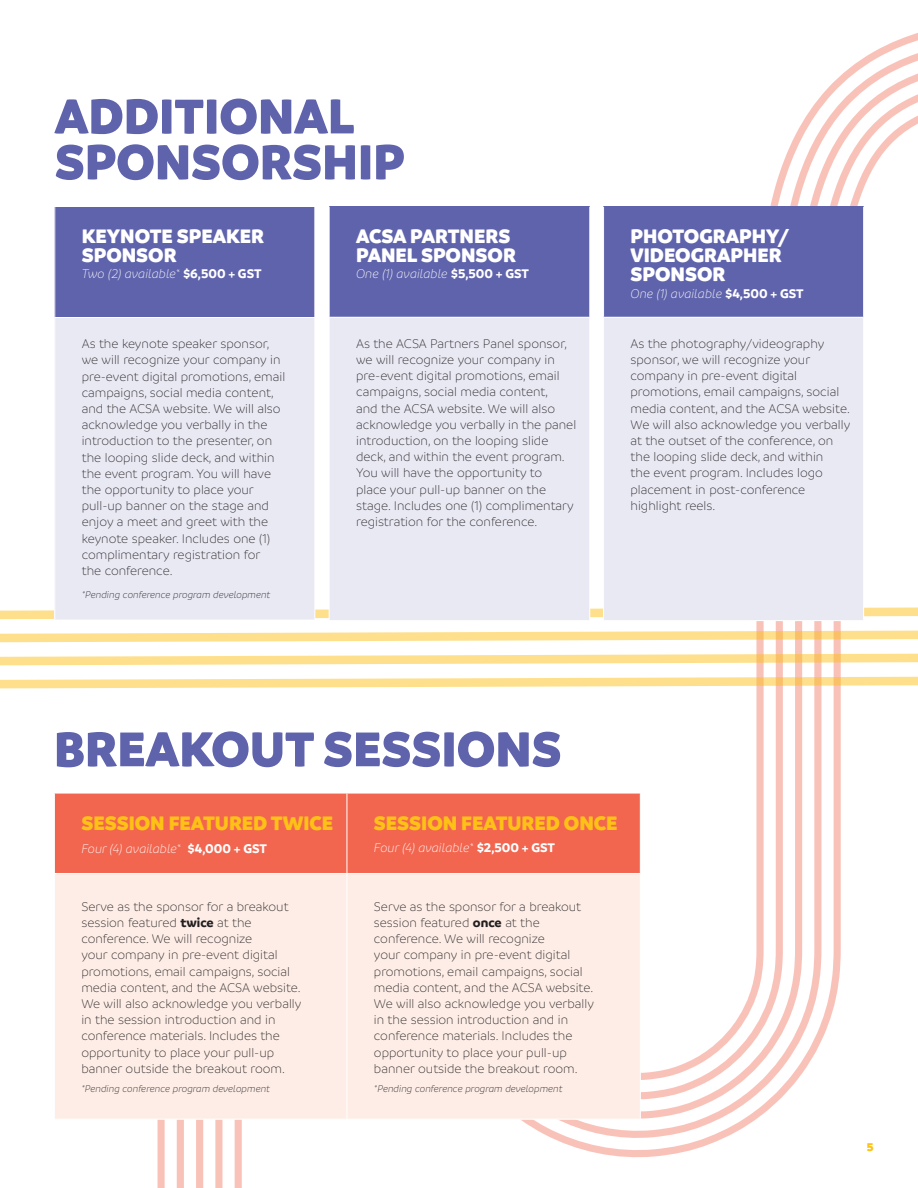
<style>
.page{position:relative;width:918px;height:1188px;background:#fff}
.page>*{position:absolute;margin:0;border:0;box-sizing:border-box;transform-origin:0 0}
.Body{font:900 52.5px "Branding";color:#5f63ac}
.Body-2{font:900 21px/19.2px "Branding";color:#fff}
.Body-3{font:900 21px "Branding";color:#fec216}
.Body-4{font:300 13.5px/16.2px "Branding";color:#231f20}
.Body-5{font:italic 300 13.5px "Branding";color:#fff}
.t1{font:900 12px "Branding";color:#fec216}
.Body-6{font:italic 300 10.5px "Branding";color:#231f20}
.s1{font-weight:700;font-style:normal}
.s2{font-weight:700}
</style>
<div class="page">
<svg style="left:196px;top:1120px;width:8px;height:68px"></svg>
<svg style="left:215px;top:1120px;width:20px;height:68px"></svg>
<svg style="left:235px;top:1120px;width:7px;height:68px"></svg>
<svg style="left:529px;top:33px;width:389px;height:1049px"></svg>
<svg style="left:0;top:676px;width:918px;height:12px"></svg>
<svg style="left:0;top:653px;width:918px;height:12px"></svg>
<svg style="left:0;top:630px;width:918px;height:12px"></svg>
<svg style="left:0;top:607px;width:918px;height:12px"></svg>
<div style="left:55px;top:207px;width:260px;height:111px;background:#5f63ac"></div>
<div style="left:55px;top:318px;width:260px;height:302px;background:#e9e9f4"></div>
<hr style="left:314px;top:207px;width:1px;height:110px;background:#fff">
<hr style="left:54px;top:317px;width:261px;height:1px;background:#fff">
<hr style="left:54px;top:318px;width:1px;height:302px;background:#fff">
<hr style="left:314px;top:318px;width:1px;height:302px;background:#fff">
<div style="left:329px;top:207px;width:261px;height:110px;background:#5f63ac"></div>
<div style="left:329px;top:317px;width:261px;height:304px;background:#e9e9f4"></div>
<hr style="left:329px;top:207px;width:1px;height:110px;background:#fff">
<hr style="left:589px;top:207px;width:1px;height:110px;background:#fff">
<hr style="left:329px;top:317px;width:261px;height:1px;background:#fff">
<hr style="left:329px;top:318px;width:1px;height:302px;background:#fff">
<hr style="left:589px;top:318px;width:1px;height:302px;background:#fff">
<hr style="left:329px;top:620px;width:261px;height:1px;background:#fff">
<div style="left:55px;top:794px;width:585px;height:79px;background:#f26650"></div>
<div style="left:55px;top:874px;width:585px;height:245px;background:#fdede6"></div>
<hr style="left:347px;top:794px;width:1px;height:79px;background:#fff">
<hr style="left:640px;top:794px;width:1px;height:79px;background:#fff">
<hr style="left:347px;top:873px;width:294px;height:1px;background:#fff">
<hr style="left:347px;top:874px;width:1px;height:245px;background:#fff">
<hr style="left:640px;top:874px;width:1px;height:245px;background:#fff">
<div style="left:604px;top:207px;width:260px;height:110px;background:#5f63ac"></div>
<div style="left:604px;top:317px;width:260px;height:304px;background:#e9e9f4"></div>
<hr style="left:603px;top:207px;width:1px;height:110px;background:#fff">
<hr style="left:863px;top:207px;width:1px;height:110px;background:#fff">
<hr style="left:603px;top:317px;width:261px;height:1px;background:#fff">
<hr style="left:603px;top:318px;width:1px;height:302px;background:#fff">
<hr style="left:863px;top:318px;width:1px;height:302px;background:#fff">
<hr style="left:603px;top:620px;width:261px;height:1px;background:#fff">
<p class="Body" style="left:55px;top:85px;width:301px">ADDITIONAL</p>
<p class="Body" style="left:55px;top:131px;width:351px">SPONSORSHIP</p>
<p class="Body-2" style="left:82px;top:226px;width:184px">KEYNOTE SPEAKER<br>SPONSOR</p>
<p class="Body-5" style="left:82px;top:267px;width:181px">Two (2) available* <span class="s1">$6,500 + GST</span></p>
<p class="Body-4" style="left:82px;top:336px;width:205px">As the keynote speaker sponsor, we will recognize your company in pre-event digital promotions, email campaigns, social media content, and the ACSA website. We will also acknowledge you verbally in the introduction to the presenter, on the looping slide deck, and within the event program. You will have the opportunity to place your pull-up banner on the stage and enjoy a meet and greet with the keynote speaker. Includes one (1) complimentary registration for<br>the conference.</p>
<p class="Body-6" style="left:82px;top:589px;width:190px">*Pending conference program development</p>
<p class="Body-2" style="left:356px;top:226px;width:161px">ACSA PARTNERS<br>PANEL SPONSOR</p>
<p class="Body-5" style="left:356px;top:267px;width:174px">One (1) available <span class="s1">$5,500 + GST</span></p>
<p class="Body-4" style="left:356px;top:336px;width:222px">As the ACSA Partners Panel sponsor, we will recognize your company in pre-event digital promotions, email campaigns, social media content,<br>and the ACSA website. We will also acknowledge you verbally in the panel introduction, on the looping slide deck, and within the event program.<br>You will have the opportunity to<br>place your pull-up banner on the stage. Includes one (1) complimentary registration for the conference.</p>
<p class="Body-2" style="left:631px;top:226px;width:161px">PHOTOGRAPHY/<br>VIDEOGRAPHER<br>SPONSOR</p>
<p class="Body-5" style="left:631px;top:286px;width:175px">One (1) available <span class="s1">$4,500 + GST</span></p>
<p class="Body-4" style="left:631px;top:336px;width:221px">As the photography/videography sponsor, we will recognize your company in pre-event digital promotions, email campaigns, social media content, and the ACSA website.<br>We will also acknowledge you verbally at the outset of the conference, on the looping slide deck, and within<br>the event program. Includes logo placement in post-conference highlight reels.</p>
<p class="Body" style="left:54px;top:718px;width:509px">BREAKOUT SESSIONS</p>
<p class="Body-3" style="left:81px;top:811px;width:253px">SESSION FEATURED TWICE</p>
<p class="Body-5" style="left:81px;top:842px;width:187px">Four (4) available* <span class="s1">$4,000 + GST</span></p>
<p class="Body-4" style="left:81px;top:899px;width:221px">Serve as the sponsor for a breakout session featured <span class="s2">twice</span> at the conference. We will recognize<br>your company in pre-event digital promotions, email campaigns, social media content, and the ACSA website.<br>We will also acknowledge you verbally in the session introduction and in conference materials. Includes the opportunity to place your pull-up banner outside the breakout room.</p>
<p class="Body-6" style="left:81px;top:1084px;width:190px">*Pending conference program development</p>
<p class="Body-3" style="left:374px;top:811px;width:245px">SESSION FEATURED ONCE</p>
<p class="Body-5" style="left:374px;top:841px;width:183px">Four (4) available* <span class="s1">$2,500 + GST</span></p>
<p class="Body-4" style="left:374px;top:899px;width:221px">Serve as the sponsor for a breakout session featured <span class="s2">once</span> at the conference. We will recognize<br>your company in pre-event digital promotions, email campaigns, social media content, and the ACSA website.<br>We will also acknowledge you verbally in the session introduction and in conference materials. Includes the opportunity to place your pull-up banner outside the breakout room.</p>
<p class="Body-6" style="left:374px;top:1084px;width:190px">*Pending conference program development</p>
<p class="t1" style="left:867px;top:1140px;width:8px">5</p>
</div>
